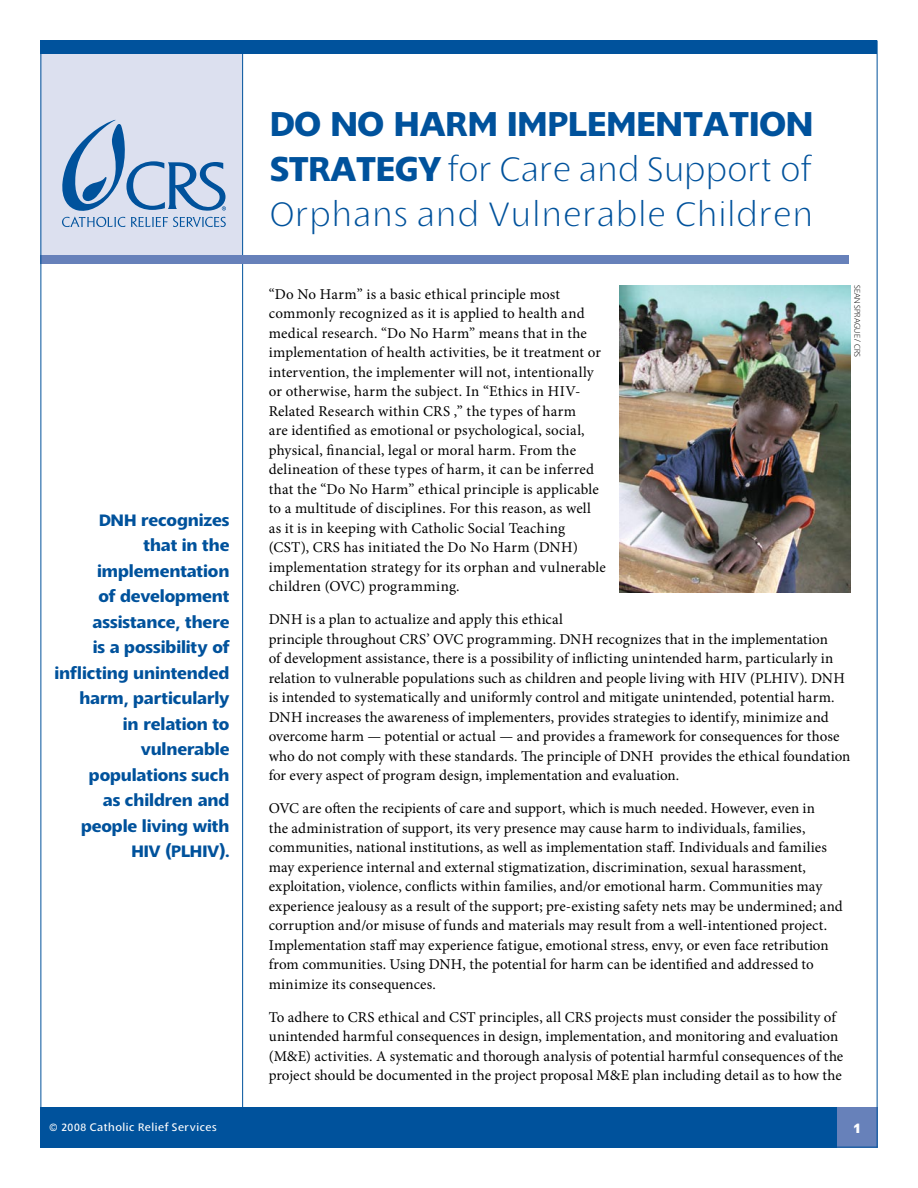
<style>
.page{position:relative;width:918px;height:1188px;background:#fff}
.page>*{position:absolute;margin:0;border:0;box-sizing:border-box;transform-origin:0 0}
.t1{font:300 37.5px/45px "Slippy";letter-spacing:.04em;color:#00529c;text-align:justify}
.t2{font:700 18px/25.5px "Slippy";color:#00529c;text-align:right}
.t3{font:15px/19.5px "Minion Pro";letter-spacing:.005em;color:#000}
.t4{font:700 15px "Slippy";color:#fff}
.t5{font:12px "Slippy";letter-spacing:.05em;color:#fff}
.t6{font:300 9px "Slippy";letter-spacing:.005em;color:#000}
.s1{font-weight:700}
</style>
<div class="page">
<div style="left:40px;top:54px;width:203px;height:207px;background:#dce0ef"></div>
<div style="left:40px;top:1107px;width:838px;height:41px;background:#00529c"></div>
<div style="left:40px;top:40px;width:838px;height:14px;background:#00529c"></div>
<div style="left:837px;top:1107px;width:41px;height:41px;background:#6781ba"></div>
<hr style="left:877px;top:40px;width:1px;height:1108px;background:#00529c">
<hr style="left:40px;top:1147px;width:838px;height:1px;background:#00529c">
<hr style="left:242px;top:54px;width:1px;height:1053px;background:#00529c">
<svg style="left:62px;top:120px;width:164px;height:107px"></svg>
<div style="left:40px;top:255px;width:809px;height:9px;background:#6781ba"></div>
<hr style="left:40px;top:40px;width:1px;height:1108px;background:#00529c">
<img style="left:620px;top:285px;width:230px;height:308px">
<p class="t2" style="left:54px;top:508px;width:177px">DNH recognizes<br>that in the implementation<br>of development assistance, there<br>is a possibility of inflicting unintended harm, particularly<br>in relation to vulnerable populations such<br>as children and people living with<br>HIV (PLHIV).</p>
<h1 class="t1" style="left:270px;top:103px;width:545px"><span class="s1">Do No Harm Implementation Strategy</span> for Care and Support of Orphans and Vulnerable Children</h1>
<p class="t6" style="left:862px;top:285px;width:74px;rotate:90deg">SEAN SPRAGUE / CRS</p>
<p class="t3" style="left:269px;top:284px;width:339px">“Do No Harm” is a basic ethical principle most commonly recognized as it is applied to health and medical research. “Do No Harm” means that in the implementation of health activities, be it treatment or intervention, the implementer will not, intentionally or otherwise, harm the subject. In “Ethics in HIV-Related Research within CRS ,” the types of harm<br>are identified as emotional or psychological, social, physical, financial, legal or moral harm. From the delineation of these types of harm, it can be inferred that the “Do No Harm” ethical principle is applicable to a multitude of disciplines. For this reason, as well as it is in keeping with Catholic Social Teaching (CST), CRS has initiated the Do No Harm (DNH) implementation strategy for its orphan and vulnerable children (OVC) programming.</p>
<p class="t3" style="left:269px;top:610px;width:583px">DNH is a plan to actualize and apply this ethical<br>principle throughout CRS’ OVC programming. DNH recognizes that in the implementation<br>of development assistance, there is a possibility of inflicting unintended harm, particularly in relation to vulnerable populations such as children and people living with HIV (PLHIV). DNH is intended to systematically and uniformly control and mitigate unintended, potential harm.<br>DNH increases the awareness of implementers, provides strategies to identify, minimize and overcome harm — potential or actual — and provides a framework for consequences for those who do not comply with these standards. The principle of DNH provides the ethical foundation for every aspect of program design, implementation and evaluation.</p>
<p class="t3" style="left:269px;top:799px;width:576px">OVC are often the recipients of care and support, which is much needed. However, even in<br>the administration of support, its very presence may cause harm to individuals, families, communities, national institutions, as well as implementation staff. Individuals and families may experience internal and external stigmatization, discrimination, sexual harassment, exploitation, violence, conflicts within families, and/or emotional harm. Communities may experience jealousy as a result of the support; pre-existing safety nets may be undermined; and corruption and/or misuse of funds and materials may result from a well-intentioned project.<br>Implementation staff may experience fatigue, emotional stress, envy, or even face retribution from communities. Using DNH, the potential for harm can be identified and addressed to minimize its consequences.</p>
<p class="t3" style="left:269px;top:1007px;width:576px">To adhere to CRS ethical and CST principles, all CRS projects must consider the possibility of unintended harmful consequences in design, implementation, and monitoring and evaluation (M&amp;E) activities. A systematic and thorough analysis of potential harmful consequences of the project should be documented in the project proposal M&amp;E plan including detail as to how the</p>
<p class="t5" style="left:49px;top:1121px;width:169px">© 2008 Catholic Relief Services</p>
<p class="t4" style="left:853px;top:1120px;width:9px">1</p>
</div>
